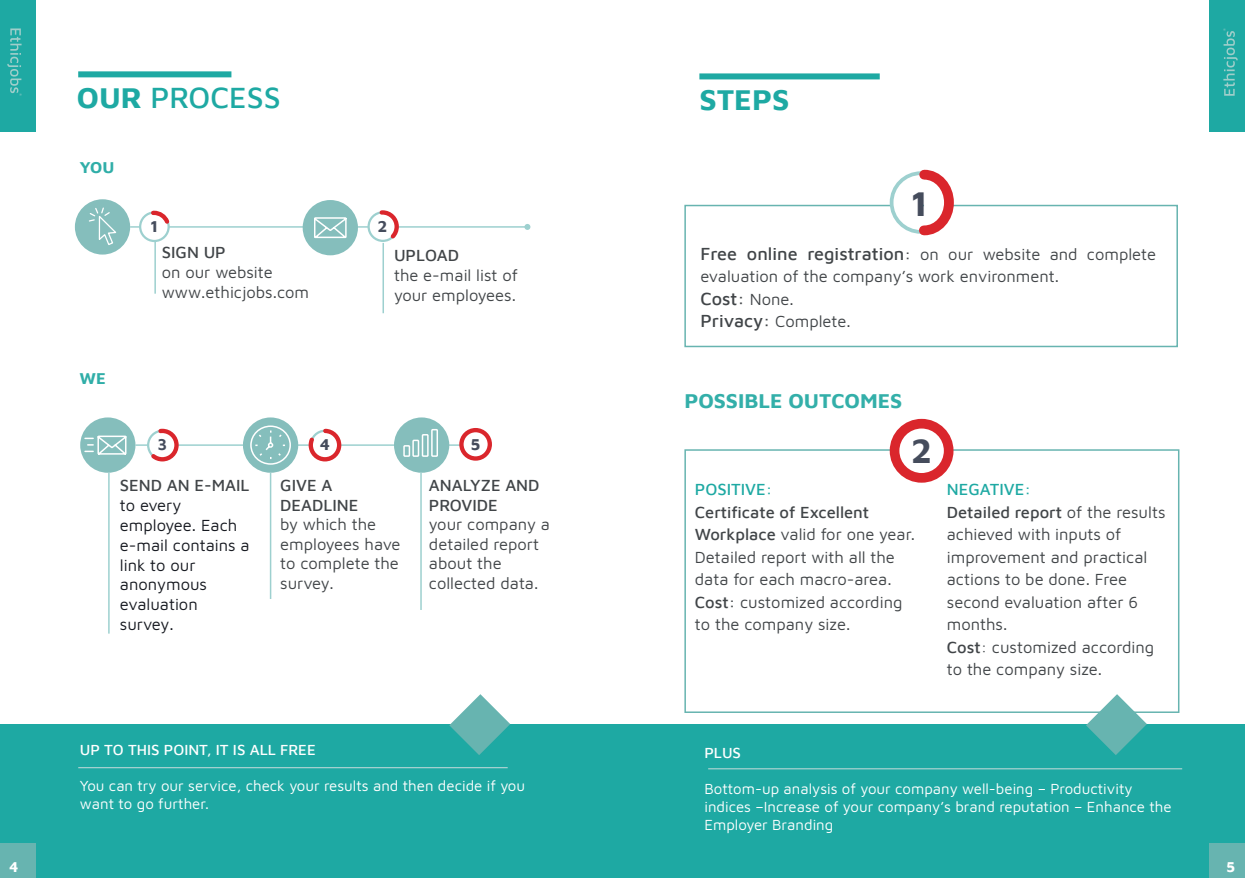
<style>
.page{position:relative;width:1245px;height:878px;background:#fff}
.page>*{position:absolute;margin:0;border:0;box-sizing:border-box;transform-origin:0 0}
.t1{font:700 36px "Maven Pro";color:#454c5c}
.t2{font:700 35.4px "Maven Pro";color:#454c5c}
.t3{font:500 30px "Maven Pro";color:#1ea9a3}
.t4{font:700 30px "Maven Pro";color:#1ea9a3}
.t5{font:700 21px "Maven Pro";color:#33afa9}
.t6{font:500 18px "Maven Pro";color:#414548}
.t7{font:16.5px/22.5px "Maven Pro";color:#414548}
.t8{font:16.5px/19.8px "Maven Pro";color:#161920}
.t9{font:500 16.5px/19.5px "Maven Pro";color:#414548}
.t10{font:500 16.5px "Maven Pro";color:#1ea9a3}
.t11{font:700 16.5px "Maven Pro";color:#30aea8}
.t12{font:700 16.5px "Maven Pro";color:#454c5c}
.t13{font:15px/18px "Maven Pro";color:#fff}
.t14{font:500 15px "Maven Pro";color:#fff}
.t15{font:700 15px "Maven Pro";color:#fff}
.s1{font-weight:700}
.s2{font-weight:500;font-size:18px}
.s3{font-weight:500}
.s4{font-weight:400;font-size:16.5px}
.s5{font-weight:500;color:#1ea9a3}
</style>
<div class="page">
<div style="left:0;top:724px;width:635px;height:154px;background:#1ea9a3"></div>
<div style="left:0;top:843px;width:36px;height:35px;background:#67b4b0"></div>
<hr style="left:78px;top:767px;width:430px;height:1px;background:#b5d6d5">
<div style="left:78px;top:71px;width:153px;height:6px;background:#1ea9a3"></div>
<div style="left:0;top:0;width:36px;height:132px;background:#1ea9a3"></div>
<svg style="left:7px;top:28px;width:15px;height:68px"></svg>
<div style="left:610px;top:724px;width:635px;height:154px;background:#1ea9a3"></div>
<hr style="left:708px;top:768px;width:474px;height:1px;background:#b5d6d5">
<div style="left:699px;top:73px;width:181px;height:6px;background:#1ea9a3"></div>
<div style="left:1209px;top:843px;width:36px;height:35px;background:#67b4b0"></div>
<div style="left:1209px;top:0;width:36px;height:132px;background:#1ea9a3"></div>
<svg style="left:1223px;top:28px;width:15px;height:68px"></svg>
<hr style="left:135px;top:444px;width:357px;height:2px;background:#9dd0cf">
<svg style="left:461px;top:430px;width:29px;height:28px"></svg>
<div style="left:459px;top:428px;width:33px;height:32px;border:4px solid #da262c;border-radius:50%"></div>
<hr style="left:154px;top:242px;width:2px;height:52px;background:#9dd0cf">
<hr style="left:383px;top:243px;width:1px;height:70px;background:#9dd0cf">
<hr style="left:130px;top:226px;width:397px;height:2px;background:#9dd0cf">
<svg style="left:524px;top:224px;width:6px;height:6px"></svg>
<div style="left:303px;top:200px;width:55px;height:55px;background:#85bebc;border-radius:50%"></div>
<svg style="left:314px;top:217px;width:33px;height:22px"></svg>
<div style="left:75px;top:199px;width:55px;height:55px;background:#85bebc;border-radius:50%"></div>
<svg style="left:89px;top:207px;width:28px;height:38px"></svg>
<div style="left:80px;top:417px;width:55px;height:56px;background:#85bebc;border-radius:50%"></div>
<svg style="left:84px;top:435px;width:43px;height:20px"></svg>
<div style="left:394px;top:417px;width:55px;height:56px;background:#85bebc;border-radius:50%"></div>
<svg style="left:403px;top:429px;width:35px;height:28px"></svg>
<div style="left:243px;top:417px;width:55px;height:56px;background:#85bebc;border-radius:50%"></div>
<svg style="left:249px;top:424px;width:43px;height:41px"></svg>
<div style="left:140px;top:212px;width:29px;height:29px;background:#fff;border-radius:50%"></div>
<div style="left:139px;top:211px;width:31px;height:31px;border:2px solid #9dd0cf;border-radius:50%"></div>
<svg style="left:369px;top:212px;width:28px;height:29px"></svg>
<div style="left:368px;top:211px;width:30px;height:31px;border:2px solid #9dd0cf;border-radius:50%"></div>
<hr style="left:108px;top:473px;width:2px;height:160px;background:#9dd0cf">
<hr style="left:270px;top:473px;width:1px;height:126px;background:#9dd0cf">
<hr style="left:420px;top:473px;width:2px;height:137px;background:#9dd0cf">
<svg style="left:377px;top:210px;width:24px;height:32px"></svg>
<svg style="left:149px;top:210px;width:24px;height:17px"></svg>
<svg style="left:147px;top:428px;width:34px;height:34px"></svg>
<svg style="left:306px;top:428px;width:37px;height:34px"></svg>
<div style="left:684px;top:449px;width:495px;height:264px;border:2px solid #67b4b0"></div>
<div style="left:684px;top:205px;width:494px;height:142px;border:2px solid #67b4b0"></div>
<svg style="left:895px;top:423px;width:54px;height:55px"></svg>
<div style="left:890px;top:419px;width:64px;height:63px;border:10px solid #da262c;border-radius:50%"></div>
<svg style="left:888px;top:169px;width:71px;height:67px"></svg>
<svg style="left:449px;top:694px;width:61px;height:61px"></svg>
<svg style="left:1086px;top:694px;width:61px;height:61px"></svg>
<h3 class="t3" style="left:77px;top:77px;width:205px"><span class="s1">OUR</span> PROCESS</h3>
<p class="t11" style="left:79px;top:155px;width:36px">YOU</p>
<p class="t11" style="left:79px;top:367px;width:28px">WE</p>
<p class="t12" style="left:150px;top:215px;width:9px">1</p>
<p class="t12" style="left:378px;top:215px;width:12px">2</p>
<p class="t9" style="left:162px;top:241px;width:65px">SIGN UP</p>
<p class="t7" style="left:162px;top:261px;width:149px;line-height:19.8px">on our website www.ethicjobs.com</p>
<p class="t9" style="left:394px;top:244px;width:67px">UPLOAD</p>
<p class="t7" style="left:394px;top:264px;width:125px;line-height:19.8px">the e-mail list of your employees.</p>
<p class="t12" style="left:157px;top:433px;width:11px">3</p>
<p class="t12" style="left:320px;top:433px;width:12px">4</p>
<p class="t12" style="left:470px;top:433px;width:11px">5</p>
<p class="t9" style="left:120px;top:474px;width:131px">SEND AN E-MAIL</p>
<p class="t8" style="left:120px;top:494px;width:131px">to every employee. Each e-mail contains a link to our anonymous evaluation survey.</p>
<p class="t9" style="left:280px;top:474px;width:80px">GIVE A<br>DEADLINE</p>
<p class="t7" style="left:280px;top:514px;width:122px;line-height:19.5px">by which the employees have to complete the survey.</p>
<p class="t9" style="left:429px;top:474px;width:112px">ANALYZE AND<br>PROVIDE</p>
<p class="t7" style="left:429px;top:513px;width:123px;line-height:19.5px">your company a detailed report about the collected data.</p>
<p class="t14" style="left:80px;top:739px;width:237px">UP TO THIS POINT, IT IS ALL FREE</p>
<p class="t13" style="left:80px;top:776px;width:447px">You can try our service, check your results and then decide if you want to go further.</p>
<h3 class="t4" style="left:699px;top:79px;width:91px">STEPS</h3>
<h1 class="t1" style="left:911px;top:178px;width:18px">1</h1>
<p class="t7" style="left:700px;top:242px;width:457px"><span class="s2">Free online registration</span><span class="s3">:</span> on our website and complete evaluation of the company’s work environment.</p>
<p class="t6" style="left:700px;top:286px;width:95px">Cost: <span class="s4">None.</span></p>
<p class="t7" style="left:700px;top:309px;width:152px"><span class="s2">Privacy:</span> Complete.</p>
<p class="t5" style="left:684px;top:386px;width:220px">POSSIBLE OUTCOMES</p>
<h2 class="t2" style="left:911px;top:425px;width:23px">2</h2>
<p class="t10" style="left:695px;top:478px;width:79px">POSITIVE:</p>
<p class="t7" style="left:695px;top:500px;width:222px"><span class="s3">Certificate of Excellent<br>Workplace</span> valid for one year.<br>Detailed report with all the data for each macro-area.<br><span class="s3">Cost:</span> customized according to the company size.</p>
<p class="t7" style="left:947px;top:477px;width:220px"><span class="s5">NEGATIVE:<br></span><span class="s3">Detailed report</span> of the results achieved with inputs of improvement and practical actions to be done. Free second evaluation after 6 months.<br><span class="s3">Cost</span>: customized according to the company size.</p>
<p class="t14" style="left:704px;top:742px;width:38px">PLUS</p>
<p class="t13" style="left:704px;top:779px;width:469px">Bottom-up analysis of your company well-being – Productivity indices –Increase of your company’s brand reputation – Enhance the<br>Employer Branding</p>
<p class="t15" style="left:9px;top:855px;width:11px">4</p>
<p class="t15" style="left:1226px;top:855px;width:10px">5</p>
</div>
